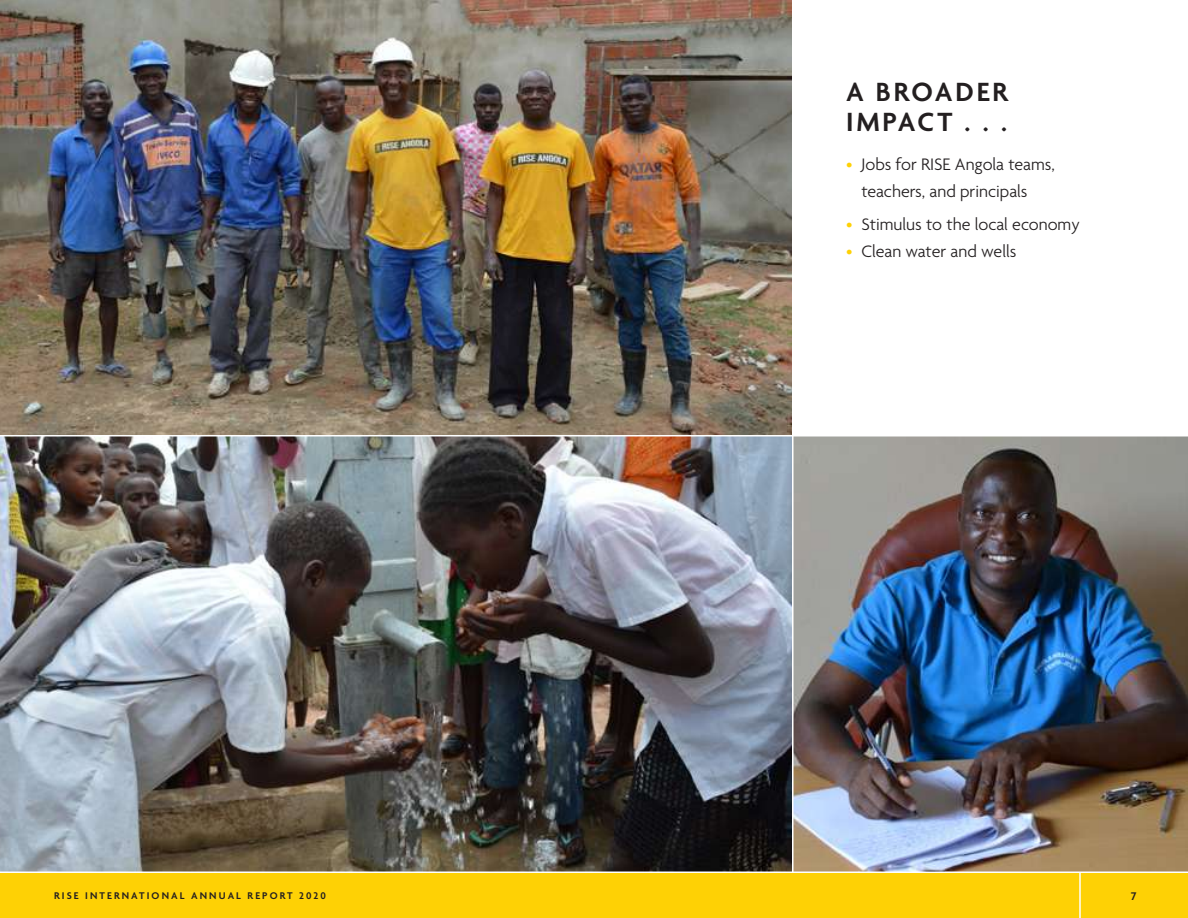
<style>
.page{position:relative;width:1188px;height:918px;background:#fff}
.page>*{position:absolute;margin:0;border:0;box-sizing:border-box;transform-origin:0 0}
.t1{font:600 28.5px/30px "Agenda";letter-spacing:.1em;color:#231f20}
.t2{font:300 18px/27px "Agenda";color:#231f20}
.t3{font:600 12px "Agenda";color:#231f20}
.t4{font:600 10.5px "Agenda";letter-spacing:.2em;color:#231f20}
.s1{color:#fed105}
</style>
<div class="page">
<img style="left:0;top:0;width:792px;height:435px">
<img style="left:0;top:436px;width:792px;height:436px">
<img style="left:794px;top:436px;width:394px;height:436px">
<div style="left:0;top:873px;width:1188px;height:45px;background:#fed105"></div>
<hr style="left:1079px;top:872px;width:2px;height:46px;background:#fff">
<h1 class="t1" style="left:846px;top:79px;width:163px">A BROADER<br>IMPACT . . .</h1>
<p class="t2" style="left:861px;top:152px;width:195px;text-indent:-15px"><span class="s1">•</span> Jobs for RISE Angola teams, teachers, and principals</p>
<p class="t2" style="left:846px;top:212px;width:235px"><span class="s1">•</span> Stimulus to the local economy</p>
<p class="t2" style="left:846px;top:239px;width:172px"><span class="s1">•</span> Clean water and wells</p>
<p class="t4" style="left:54px;top:890px;width:273px">RISE INTERNATIONAL ANNUAL REPORT 2020</p>
<p class="t3" style="left:1131px;top:889px;width:7px">7</p>
</div>
